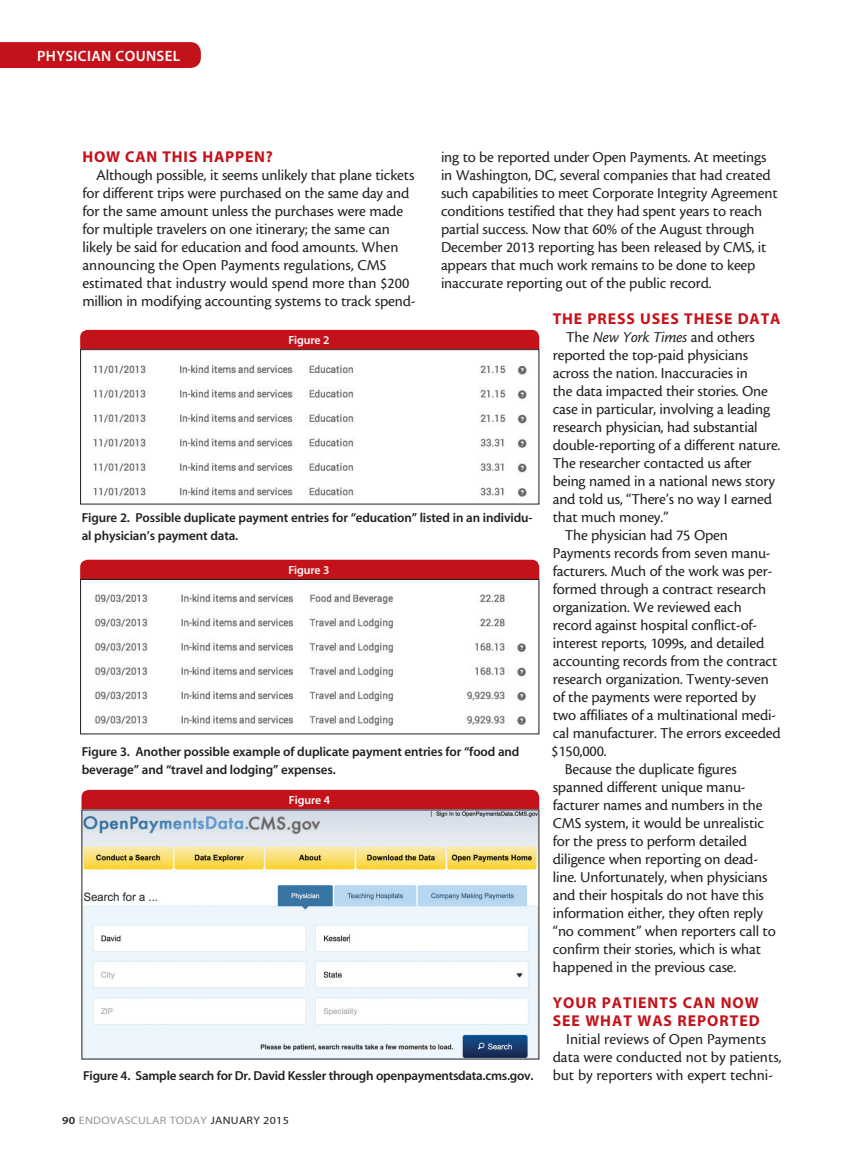
<style>
.page{position:relative;width:864px;height:1161px;background:#fff}
.page>*{position:absolute;margin:0;border:0;box-sizing:border-box;transform-origin:0 0}
.body{font:15.75px/18px "Cronos MM 408 10";letter-spacing:-.01em;color:#231f20}
.subhead{font:15.75px/18px "Myriad MM 700 600";letter-spacing:.055em;color:#c4121a}
.t1{font:15px "Myriad MM 565 600";letter-spacing:.025em;color:#fff}
.t2{font:13.05px/18px "Myriad MM 565 600";letter-spacing:-.01em;color:#231f20}
.dept_caption{font:11.85px "Myriad MM 565 600";letter-spacing:-.01em;color:#fff}
.t3{font:10.8px "Myriad MM 400 600";letter-spacing:.025em;color:#939598;scale:1.11 1}
.s1{font-family:"Cronos MM It 408 10"}
.s2{font-family:"Myriad MM 565 600";color:#231f20}
.s3{color:#231f20}
</style>
<div class="page">
<div style="left:0;top:42px;width:201px;height:26px;background:#c4121a"></div>
<div style="left:80px;top:330px;width:459px;height:19px;background:#c4121a"></div>
<img style="left:93px;top:365px;width:434px;height:133px">
<div style="left:80px;top:349px;width:459px;height:155px;border:1px solid #231f20"></div>
<div style="left:80px;top:560px;width:459px;height:19px;background:#c4121a"></div>
<img style="left:94px;top:594px;width:432px;height:133px">
<div style="left:80px;top:579px;width:459px;height:155px;border:1px solid #231f20"></div>
<div style="left:82px;top:790px;width:457px;height:20px;background:#c4121a"></div>
<img style="left:84px;top:812px;width:453px;height:245px">
<p class="t1" style="left:37px;top:48px;width:145px">PHYSICIAN COUNSEL</p>
<p class="subhead" style="left:82px;top:149px;width:192px">HOW CAN THIS HAPPEN?</p>
<p class="body" style="left:82px;top:166px;width:335px;text-indent:14px">Although possible, it seems unlikely that plane tickets for different trips were purchased on the same day and for the same amount unless the purchases were made for multiple travelers on one itinerary; the same can likely be said for education and food amounts. When announcing the Open Payments regulations, CMS estimated that industry would spend more than $200 million in modifying accounting systems to track spend-</p>
<p class="body" style="left:441px;top:148px;width:338px">ing to be reported under Open Payments. At meetings in Washington, DC, several companies that had created such capabilities to meet Corporate Integrity Agreement conditions testified that they had spent years to reach partial success. Now that 60% of the August through December 2013 reporting has been released by CMS, it appears that much work remains to be done to keep inaccurate reporting out of the public record.</p>
<p class="subhead" style="left:553px;top:311px;width:229px">THE PRESS USES THESE DATA</p>
<p class="body" style="left:553px;top:328px;width:229px;text-indent:14px">The <span class="s1">New York Times</span> and others reported the top-paid physicians across the nation. Inaccuracies in<br>the data impacted their stories. One case in particular, involving a leading research physician, had substantial double-reporting of a different nature.<br>The researcher contacted us after being named in a national news story and told us, “There’s no way I earned that much money.”</p>
<p class="body" style="left:551px;top:526px;width:231px;text-indent:14px">The physician had 75 Open Payments records from seven manu&shy;facturers. Much of the work was per&shy;formed through a contract research organization. We reviewed each record against hospital conflict-of&shy;interest reports, 1099s, and detailed accounting records from the contract research organization. Twenty-seven of the payments were reported by two affiliates of a multinational medi&shy;cal manufacturer. The errors exceeded $150,000.</p>
<p class="body" style="left:553px;top:760px;width:225px;text-indent:12px">Because the duplicate figures spanned different unique manu&shy;facturer names and numbers in the CMS system, it would be unrealistic for the press to perform detailed diligence when reporting on dead&shy;line. Unfortunately, when physicians and their hospitals do not have this information either, they often reply “no comment” when reporters call to confirm their stories, which is what happened in the previous case.</p>
<p class="subhead" style="left:553px;top:995px;width:208px">YOUR PATIENTS CAN NOW<br>SEE WHAT WAS REPORTED</p>
<p class="body" style="left:553px;top:1030px;width:230px;text-align:center">Initial reviews of Open Payments data were conducted not by patients, but by reporters with expert techni-</p>
<p class="dept_caption" style="left:288px;top:334px;width:43px">Figure 2</p>
<p class="t2" style="left:82px;top:509px;width:452px">Figure 2. Possible duplicate payment entries for “education” listed in an individu&shy;al physician’s payment data.</p>
<p class="dept_caption" style="left:288px;top:564px;width:43px">Figure 3</p>
<p class="t2" style="left:82px;top:743px;width:439px">Figure 3. Another possible example of duplicate payment entries for “food and beverage” and “travel and lodging” expenses.</p>
<p class="dept_caption" style="left:289px;top:794px;width:43px">Figure 4</p>
<p class="t2" style="left:83px;top:1067px;width:452px">Figure 4. Sample search for Dr. David Kessler through openpaymentsdata.cms.gov.</p>
<p class="t3" style="left:62px;top:1115px;width:206px"><span class="s2">90</span> ENDOVASCULAR TODAY <span class="s3">JANUARY 2015</span></p>
</div>
